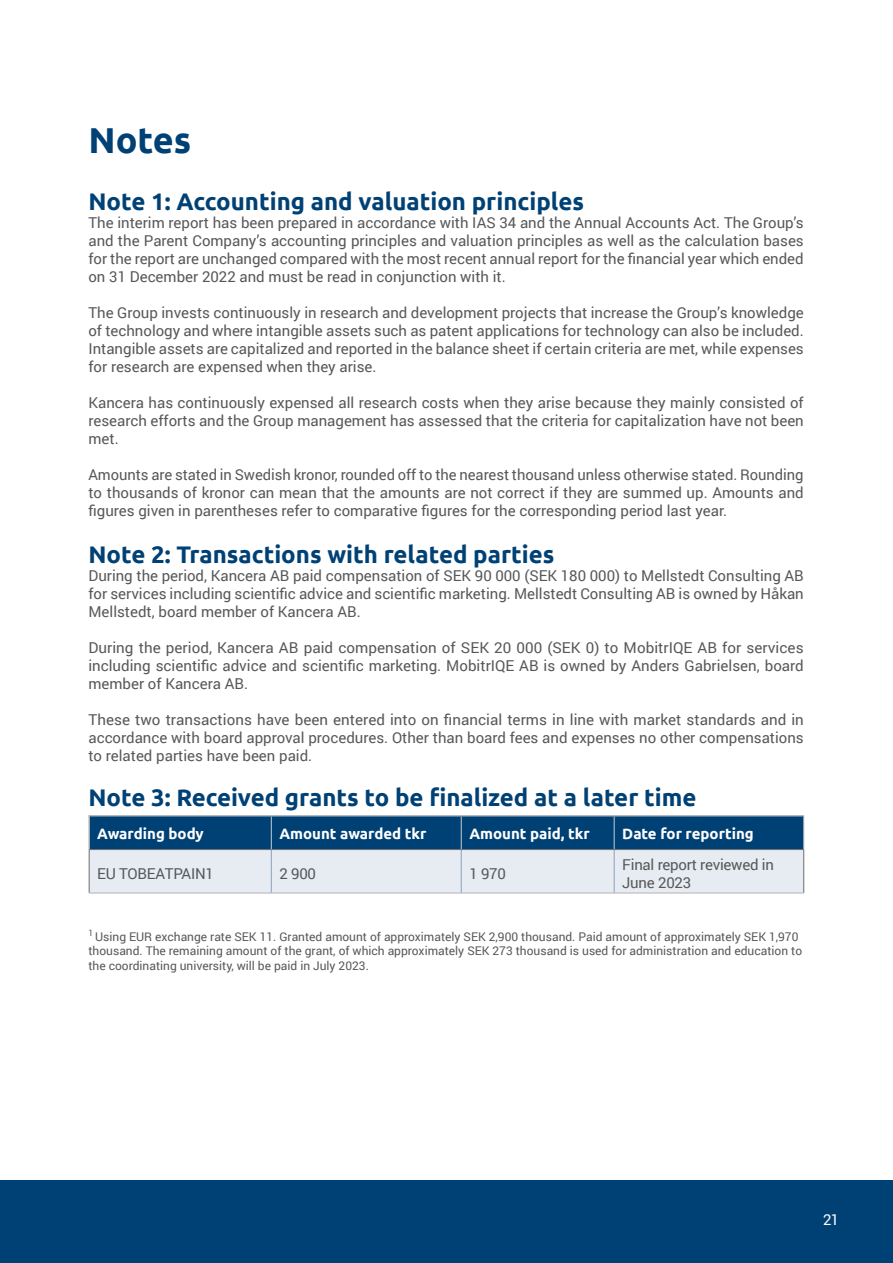
<style>
.page{position:relative;width:893px;height:1263px;background:#fff}
.page>*{position:absolute;margin:0;border:0;box-sizing:border-box;transform-origin:0 0}
.t1{font:700 36px "Ubuntu";color:#004175}
.t2{font:700 24px "Ubuntu";color:#004175}
.t3{font:15px/18px "Roboto";color:#57585a;text-align:justify}
.t4{font:700 15px "Ubuntu";color:#fff}
.t5{font:15px "Roboto";color:#fff}
.t6{font:12px/14.4px "Roboto";color:#57585a}
</style>
<div class="page">
<div style="left:0;top:1180px;width:893px;height:83px;background:#004175"></div>
<svg style="left:90px;top:816px;width:713px;height:77px;background:#82a2bb"></svg>
<hr style="left:271px;top:816px;width:1px;height:33px;background:#cacbcd">
<hr style="left:461px;top:816px;width:1px;height:33px;background:#cacbcd">
<hr style="left:614px;top:816px;width:1px;height:33px;background:#cacbcd">
<hr style="left:271px;top:850px;width:1px;height:43px;background:#8ba1c0">
<hr style="left:461px;top:850px;width:1px;height:43px;background:#8ba1c0">
<hr style="left:614px;top:850px;width:1px;height:43px;background:#8ba1c0">
<hr style="left:89px;top:850px;width:1px;height:43px;background:#6c6c6f">
<hr style="left:803px;top:850px;width:1px;height:43px;background:#6c6c6f">
<hr style="left:89px;top:893px;width:182px;height:1px;background:#b3b4b8">
<hr style="left:271px;top:893px;width:190px;height:1px;background:#b3b4b8">
<hr style="left:461px;top:893px;width:153px;height:1px;background:#b3b4b8">
<hr style="left:614px;top:893px;width:190px;height:1px;background:#b3b4b8">
<hr style="left:88px;top:815px;width:183px;height:1px;background:#b3b4b8">
<hr style="left:88px;top:816px;width:2px;height:33px;background:#b3b4b8">
<hr style="left:271px;top:815px;width:190px;height:1px;background:#b3b4b8">
<hr style="left:461px;top:815px;width:153px;height:1px;background:#b3b4b8">
<hr style="left:614px;top:815px;width:190px;height:1px;background:#b3b4b8">
<hr style="left:803px;top:816px;width:1px;height:33px;background:#b3b4b8">
<hr style="left:89px;top:849px;width:182px;height:1px;background:#6c6c6f">
<hr style="left:271px;top:849px;width:190px;height:1px;background:#6c6c6f">
<hr style="left:461px;top:849px;width:153px;height:1px;background:#6c6c6f">
<hr style="left:614px;top:849px;width:190px;height:1px;background:#6c6c6f">
<h1 class="t1" style="left:88px;top:119px;width:104px">Notes</h1>
<h2 class="t2" style="left:88px;top:187px;width:497px">Note 1: Accounting and valuation principles</h2>
<p class="t3" style="left:88px;top:213px;width:717px">The interim report has been prepared in accordance with IAS 34 and the Annual Accounts Act. The Group’s and the Parent Company’s accounting principles and valuation principles as well as the calculation bases for the report are unchanged compared with the most recent annual report for the financial year which ended on 31 December 2022 and must be read in conjunction with it.</p>
<p class="t3" style="left:88px;top:303px;width:717px">The Group invests continuously in research and development projects that increase the Group’s knowledge of technology and where intangible assets such as patent applications for technology can also be included.<br>Intangible assets are capitalized and reported in the balance sheet if certain criteria are met, while expenses for research are expensed when they arise.</p>
<p class="t3" style="left:88px;top:393px;width:717px">Kancera has continuously expensed all research costs when they arise because they mainly consisted of research efforts and the Group management has assessed that the criteria for capitalization have not been met.</p>
<p class="t3" style="left:88px;top:465px;width:717px">Amounts are stated in Swedish kronor, rounded off to the nearest thousand unless otherwise stated. Rounding to thousands of kronor can mean that the amounts are not correct if they are summed up. Amounts and figures given in parentheses refer to comparative figures for the corresponding period last year.</p>
<h2 class="t2" style="left:88px;top:540px;width:467px">Note 2: Transactions with related parties</h2>
<p class="t3" style="left:88px;top:566px;width:717px">During the period, Kancera AB paid compensation of SEK 90 000 (SEK 180 000) to Mellstedt Consulting AB for services including scientific advice and scientific marketing. Mellstedt Consulting AB is owned by Håkan Mellstedt, board member of Kancera AB.</p>
<p class="t3" style="left:88px;top:638px;width:717px">During the period, Kancera AB paid compensation of SEK 20 000 (SEK 0) to MobitrIQE AB for services including scientific advice and scientific marketing. MobitrIQE AB is owned by Anders Gabrielsen, board member of Kancera AB.</p>
<p class="t3" style="left:88px;top:710px;width:717px">These two transactions have been entered into on financial terms in line with market standards and in accordance with board approval procedures. Other than board fees and expenses no other compensations to related parties have been paid.</p>
<h2 class="t2" style="left:88px;top:783px;width:610px">Note 3: Received grants to be finalized at a later time</h2>
<p class="t4" style="left:97px;top:824px;width:108px">Awarding body</p>
<p class="t4" style="left:279px;top:824px;width:149px">Amount awarded tkr</p>
<p class="t4" style="left:469px;top:824px;width:122px">Amount paid, tkr</p>
<p class="t4" style="left:622px;top:824px;width:133px">Date for reporting</p>
<p class="t3" style="left:97px;top:864px;width:118px">EU TOBEATPAIN1</p>
<p class="t3" style="left:279px;top:864px;width:38px">2 900</p>
<p class="t3" style="left:469px;top:864px;width:38px">1 970</p>
<p class="t3" style="left:622px;top:855px;width:153px">Final report reviewed in<br>June 2023</p>
<p class="t6" style="left:88px;top:929px;width:715px"><sup>1</sup> Using EUR exchange rate SEK 11. Granted amount of approximately SEK 2,900 thousand. Paid amount of approximately SEK 1,970 thousand. The remaining amount of the grant, of which approximately SEK 273 thousand is used for administration and education to the coordinating university, will be paid in July 2023.</p>
<p class="t5" style="left:823px;top:1209px;width:18px">21</p>
</div>
